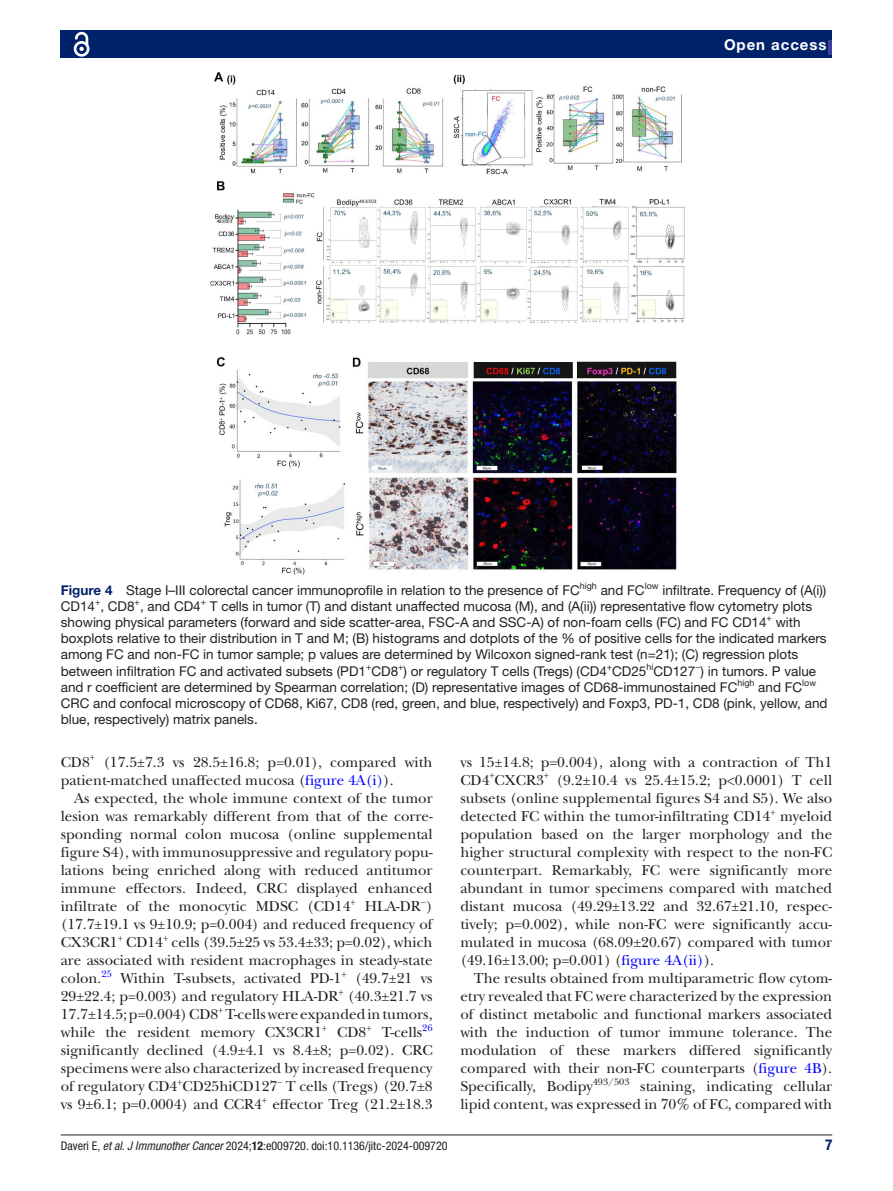
<style>
.page{position:relative;width:893px;height:1191px;background:#fff}
.page>*{position:absolute;margin:0;border:0;box-sizing:border-box;transform-origin:0 0}
.t1{font:15px/18px "New Baskerville";color:#231f20;text-align:justify}
.t2{font:700 15px "Helvetica Neue LT Std";letter-spacing:.065em;color:#fff}
.t3{font:700 condensed 15px "Helvetica Neue LT Std";color:#00226b}
.t4{font:13.5px/16.2px "Helvetica Neue LT Std";color:#231f20}
.t5{font:condensed 12px "Helvetica Neue LT Std";color:#231f20}
.t6{font:9.9px "New Baskerville";color:#231f20}
.t7{font:9.9px "New Baskerville";color:#00f}
.t8{font:9px "Helvetica Neue LT Std";color:#231f20}
.s1{font-weight:700;color:#00226b}
.s2{font-style:italic}
.s3{color:#00f}
.s4{font-weight:700}
</style>
<div class="page">
<hr style="left:61px;top:1134px;width:771px;height:1px;background:#231f20">
<div style="left:61px;top:31px;width:771px;height:27px;background:#00226b"></div>
<hr style="left:828px;top:40px;width:4px;height:15px;background:#414099">
<svg style="left:73px;top:31px;width:17px;height:26px"></svg>
<img style="left:210px;top:73px;width:474px;height:502px">
<p class="t2" style="left:724px;top:35px;width:104px">Open access</p>
<p class="t4" style="left:61px;top:581px;width:521px"><span class="s1">Figure 4</span> Stage I–III colorectal cancer immunoprofile in relation to the presence of FC</p>
<p class="t8" style="left:580px;top:580px;width:19px">high</p>
<p class="t4" style="left:601px;top:581px;width:46px">and FC</p>
<p class="t8" style="left:645px;top:580px;width:15px">low</p>
<p class="t4" style="left:61px;top:581px;width:767px;text-indent:602px">infiltrate. Frequency of (A(i))<br>CD14<sup>+</sup>, CD8<sup>+</sup>, and CD4<sup>+</sup> T cells in tumor (T) and distant unaffected mucosa (M), and (A(ii)) representative flow cytometry plots showing physical parameters (forward and side scatter-area, FSC-A and SSC-A) of non-foam cells (FC) and FC CD14<sup>+</sup> with boxplots relative to their distribution in T and M; (B) histograms and dotplots of the % of positive cells for the indicated markers among FC and non-FC in tumor sample; p values are determined by Wilcoxon signed-rank test (n<span class="s2">=</span>21); (C) regression plots between infiltration FC and activated subsets (PD1<sup>+</sup>CD8 ) or regulatory T cells (Tregs) (CD4 CD25</p>
<p class="t8" style="left:398px;top:661px;width:7px">+</p>
<p class="t8" style="left:607px;top:661px;width:7px">+</p>
<p class="t8" style="left:646px;top:661px;width:8px">hi</p>
<p class="t4" style="left:653px;top:662px;width:164px">CD127 ) in tumors. P value</p>
<p class="t8" style="left:695px;top:661px;width:7px">−</p>
<p class="t4" style="left:61px;top:679px;width:768px">and r coefficient are determined by Spearman correlation; (D) representative images of CD68-immunostained FC<sup>high</sup> and FC<sup>low<br></sup>CRC and confocal microscopy of CD68, Ki67, CD8 (red, green, and blue, respectively) and Foxp3, PD-1, CD8 (pink, yellow, and blue, respectively) matrix panels.</p>
<p class="t1" style="left:61px;top:753px;width:31px">CD8</p>
<p class="t6" style="left:90px;top:751px;width:7px">+</p>
<p class="t1" style="left:61px;top:753px;width:373px;text-indent:43px">(17.5±7.3 vs 28.5±16.8; p=0.01), compared with patient-matched unaffected mucosa (<span class="s3">figure 4A(i)</span>).</p>
<p class="t1" style="left:61px;top:789px;width:373px;text-indent:14px">As expected, the whole immune context of the tumor lesion was remarkably different from that of the corre&shy;sponding normal colon mucosa (online supplemental figure S4), with immunosuppressive and regulatory popu&shy;lations being enriched along with reduced antitumor immune effectors. Indeed, CRC displayed enhanced infiltrate of the monocytic MDSC (CD14<sup>+</sup></p>
<p class="t1" style="left:61px;top:897px;width:373px;text-indent:304px">HLA-DR ) (17.7±19.1 vs 9±10.9; p=0.004) and reduced frequency of CX3CR1</p>
<p class="t6" style="left:118px;top:931px;width:7px">+</p>
<p class="t1" style="left:126px;top:933px;width:38px">CD14</p>
<p class="t6" style="left:163px;top:931px;width:7px">+</p>
<p class="t1" style="left:61px;top:933px;width:373px;text-indent:111px">cells (39.5±25 vs 53.4±33; p=0.02), which are associated with resident macrophages in steady-state colon.</p>
<p class="t7" style="left:102px;top:967px;width:12px">25</p>
<p class="t1" style="left:120px;top:969px;width:222px">Within T-subsets, activated PD-1</p>
<p class="t6" style="left:341px;top:967px;width:7px">+</p>
<p class="t1" style="left:61px;top:969px;width:373px;text-indent:294px">(49.7±21 vs 29±22.4; p=0.003) and regulatory HLA-DR<sup>+</sup> (40.3±21.7 vs 17.7±14.5; p=0.004) CD8</p>
<p class="t6" style="left:218px;top:1003px;width:7px">+</p>
<p class="t1" style="left:61px;top:1005px;width:373px;text-indent:165px">T-cells were expanded in tumors, while the resident memory CX3CR1</p>
<p class="t6" style="left:322px;top:1021px;width:7px">+</p>
<p class="t1" style="left:337px;top:1023px;width:31px">CD8</p>
<p class="t6" style="left:366px;top:1021px;width:7px">+</p>
<p class="t1" style="left:382px;top:1023px;width:42px">T-cells</p>
<p class="t7" style="left:422px;top:1021px;width:12px">26</p>
<p class="t1" style="left:61px;top:1041px;width:373px">significantly declined (4.9±4.1 vs 8.4±8; p=0.02). CRC specimens were also characterized by increased frequency of regulatory CD4 CD25hiCD127</p>
<p class="t6" style="left:177px;top:1075px;width:7px">+</p>
<p class="t1" style="left:286px;top:1077px;width:148px">T cells (Tregs) (20.7±8</p>
<p class="t1" style="left:61px;top:1095px;width:203px">vs 9±6.1; p=0.0004) and CCR4</p>
<p class="t6" style="left:262px;top:1093px;width:7px">+</p>
<p class="t1" style="left:272px;top:1095px;width:162px">effector Treg (21.2±18.3</p>
<p class="t1" style="left:460px;top:753px;width:373px">vs 15±14.8; p=0.004), along with a contraction of Th1<br>CD4 CXCR3</p>
<p class="t6" style="left:489px;top:769px;width:7px">+</p>
<p class="t6" style="left:544px;top:769px;width:7px">+</p>
<p class="t1" style="left:460px;top:771px;width:373px;text-indent:96px">(9.2±10.4 vs 25.4±15.2; p&lt;0.0001) T cell subsets (online supplemental figures S4 and S5). We also detected FC within the tumor-infiltrating CD14<sup>+</sup> myeloid population based on the larger morphology and the higher structural complexity with respect to the non-FC counterpart. Remarkably, FC were significantly more abundant in tumor specimens compared with matched distant mucosa (49.29±13.22 and 32.67±21.10, respec&shy;tively; p=0.002), while non-FC were significantly accu&shy;mulated in mucosa (68.09±20.67) compared with tumor (49.16±13.00; p=0.001) (<span class="s3">figure 4A(ii)</span>).</p>
<p class="t1" style="left:460px;top:969px;width:373px;text-indent:14px">The results obtained from multiparametric flow cytom&shy;etry revealed that FC were characterized by the expression of distinct metabolic and functional markers associated with the induction of tumor immune tolerance. The modulation of these markers differed significantly compared with their non-FC counterparts (<span class="s3">figure 4B</span>).<br>Specifically, Bodipy</p>
<p class="t6" style="left:593px;top:1075px;width:38px">493/503</p>
<p class="t1" style="left:460px;top:1077px;width:373px;text-align:right">staining, indicating cellular<br>lipid content, was expressed in 70% of FC, compared with</p>
<p class="t5" style="left:61px;top:1138px;width:388px">Daveri E, <span class="s2">et al</span>. <span class="s2">J Immunother Cancer</span> 2024;<span class="s4">12</span>:e009720. doi:10.1136/jitc-2024-009720</p>
<p class="t3" style="left:825px;top:1135px;width:9px">7</p>
</div>
